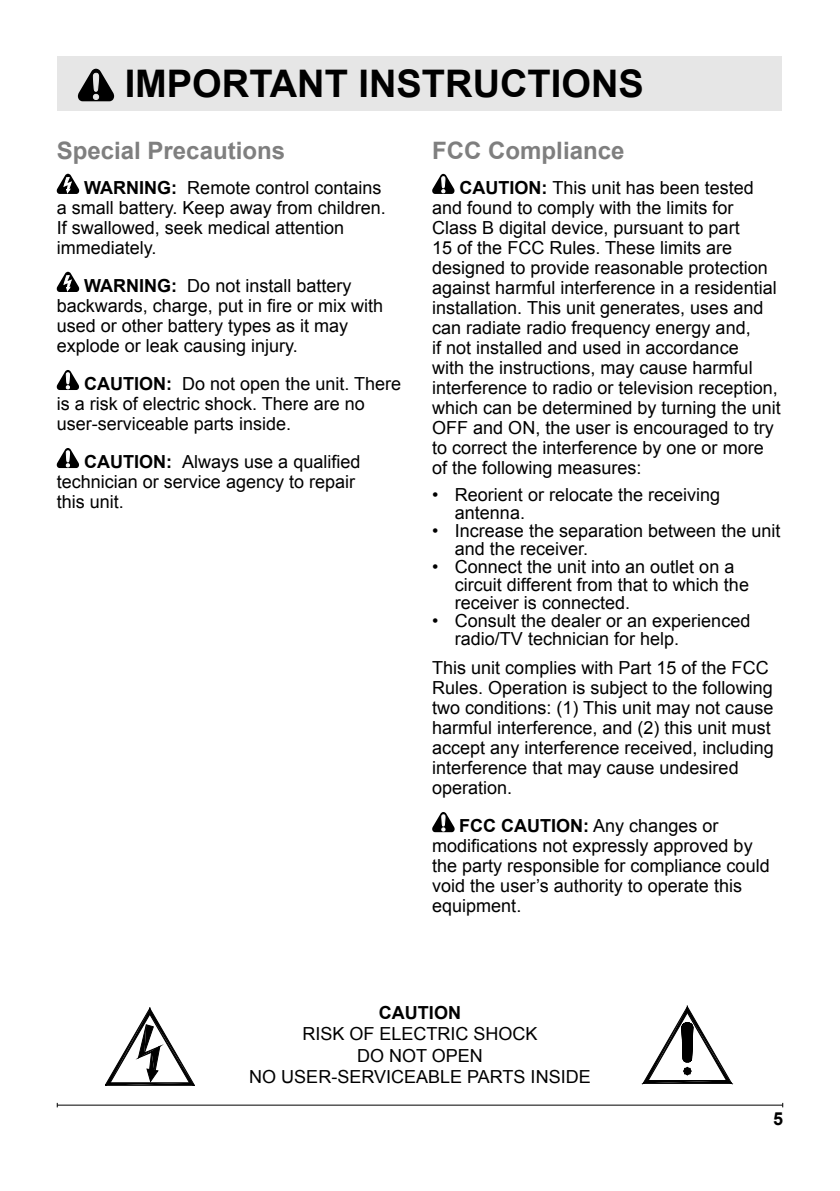
<style>
.page{position:relative;width:840px;height:1191px;background:#fff}
.page>*{position:absolute;margin:0;border:0;box-sizing:border-box;transform-origin:0 0}
.t1{font:700 38px "Arial";color:#000}
.t2{font:700 24px "Arial";color:#7f7f7f}
.t3{font:18px/20px "Arial";color:#000}
.t4{font:700 18px "Arial";color:#000}
.s1{font-weight:700}
</style>
<div class="page">
<hr style="left:57px;top:1104px;width:725px;height:1px;background:#000">
<div style="left:57px;top:57px;width:724px;height:54px;background:#e6e6e6"></div>
<svg style="left:57px;top:174px;width:22px;height:20px"></svg>
<svg style="left:57px;top:272px;width:22px;height:20px"></svg>
<svg style="left:57px;top:370px;width:22px;height:20px"></svg>
<svg style="left:57px;top:448px;width:22px;height:20px"></svg>
<svg style="left:78px;top:69px;width:36px;height:32px"></svg>
<svg style="left:432px;top:174px;width:22px;height:20px"></svg>
<svg style="left:432px;top:812px;width:22px;height:20px"></svg>
<svg style="left:105px;top:1008px;width:89px;height:77px"></svg>
<svg style="left:642px;top:1006px;width:89px;height:77px"></svg>
<h1 class="t1" style="left:125px;top:70px;width:520px">IMPORTANT INSTRUCTIONS</h1>
<h2 class="t2" style="left:57px;top:142px;width:230px">Special Precautions</h2>
<p class="t3" style="left:57px;top:178px;width:330px;text-indent:27px"><span class="s1">WARNING:</span> Remote control contains a small battery. Keep away from children.<br>If swallowed, seek medical attention immediately.</p>
<p class="t3" style="left:57px;top:276px;width:328px;text-indent:27px"><span class="s1">WARNING:</span> Do not install battery backwards, charge, put in fire or mix with used or other battery types as it may explode or leak causing injury.</p>
<p class="t3" style="left:57px;top:374px;width:346px;text-indent:27px"><span class="s1">CAUTION:</span> Do not open the unit. There is a risk of electric shock. There are no user-serviceable parts inside.</p>
<p class="t3" style="left:57px;top:452px;width:305px;text-indent:27px"><span class="s1">CAUTION:</span> Always use a qualified technician or service agency to repair this unit.</p>
<h2 class="t2" style="left:432px;top:142px;width:194px">FCC Compliance</h2>
<p class="t3" style="left:432px;top:178px;width:350px;text-indent:27px"><span class="s1">CAUTION:</span> This unit has been tested and found to comply with the limits for Class B digital device, pursuant to part<br>15 of the FCC Rules. These limits are designed to provide reasonable protection against harmful interference in a residential installation. This unit generates, uses and can radiate radio frequency energy and,<br>if not installed and used in accordance<br>with the instructions, may cause harmful interference to radio or television reception, which can be determined by turning the unit OFF and ON, the user is encouraged to try to correct the interference by one or more of the following measures:</p>
<p class="t3" style="left:454px;top:486px;width:267px;line-height:18px;text-indent:-23px">• Reorient or relocate the receiving antenna.</p>
<p class="t3" style="left:454px;top:522px;width:327px;line-height:18px;text-indent:-23px">• Increase the separation between the unit and the receiver.</p>
<p class="t3" style="left:454px;top:558px;width:295px;line-height:18px;text-indent:-23px">• Connect the unit into an outlet on a circuit different from that to which the receiver is connected.</p>
<p class="t3" style="left:454px;top:612px;width:297px;line-height:18px;text-indent:-23px">• Consult the dealer or an experienced radio/TV technician for help.</p>
<p class="t3" style="left:432px;top:658px;width:343px">This unit complies with Part 15 of the FCC Rules. Operation is subject to the following two conditions: (1) This unit may not cause harmful interference, and (2) this unit must accept any interference received, including interference that may cause undesired operation.</p>
<p class="t3" style="left:432px;top:816px;width:339px;text-indent:27px"><span class="s1">FCC CAUTION:</span> Any changes or modifications not expressly approved by the party responsible for compliance could void the user’s authority to operate this equipment.</p>
<p class="t4" style="left:379px;top:1005px;width:83px">CAUTION</p>
<p class="t3" style="left:249px;top:1023px;width:343px;line-height:21.6px;text-align:center">RISK OF ELECTRIC SHOCK<br>DO NOT OPEN<br>NO USER-SERVICEABLE PARTS INSIDE</p>
<p class="t4" style="left:772px;top:1112px;width:12px">5</p>
</div>
